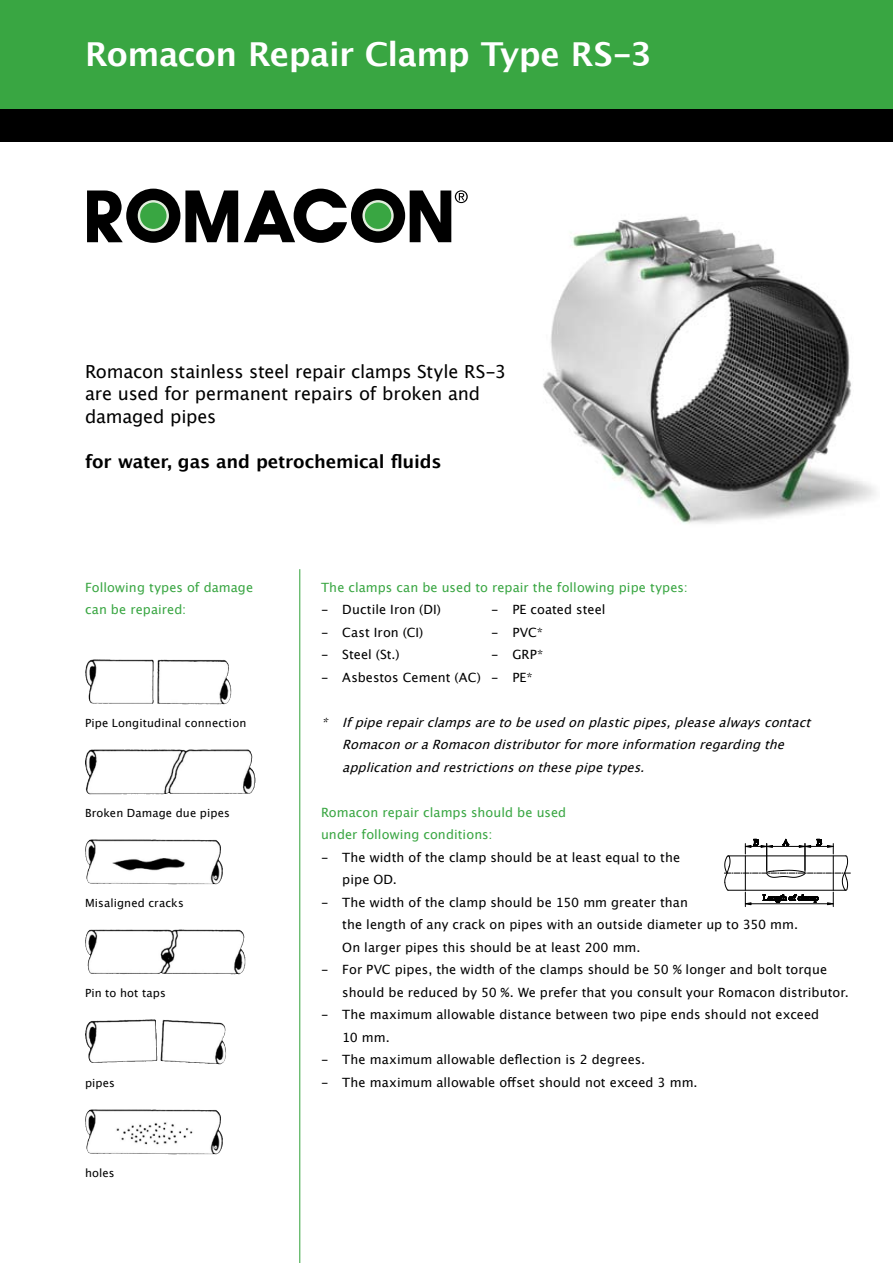
<style>
.page{position:relative;width:893px;height:1263px;background:#fff}
.page>*{position:absolute;margin:0;border:0;box-sizing:border-box;transform-origin:0 0}
.t1{font:700 33px "Lucida Grande";letter-spacing:-.015em;color:#fff}
.t2{font:18px/22.5px "Lucida Grande";letter-spacing:-.01em;color:#000}
.t3{font:700 18px "Lucida Grande";letter-spacing:-.015em;color:#000}
.t4{font:12.75px/22.5px "Lucida Grande";letter-spacing:.005em;color:#000}
.t5{font:italic 12.75px/22.5px "Lucida Grande";color:#000}
.t6{font:12.75px/22.5px "Lucida Grande";letter-spacing:.01em;color:#39a642}
.t7{font:11.25px "Lucida Grande";letter-spacing:.015em;color:#000}
</style>
<div class="page">
<img style="left:543px;top:216px;width:333px;height:308px">
<div style="left:0;top:0;width:893px;height:109px;background:#39a642"></div>
<div style="left:0;top:109px;width:893px;height:33px;background:#000"></div>
<div style="left:124px;top:187px;width:58px;height:58px;border:4px solid #fff;border-radius:50%"></div>
<div style="left:349px;top:187px;width:58px;height:58px;border:4px solid #fff;border-radius:50%"></div>
<svg style="left:87px;top:190px;width:40px;height:53px"></svg>
<div style="left:126px;top:189px;width:54px;height:54px;background:#000;border-radius:50%"></div>
<div style="left:351px;top:189px;width:54px;height:54px;background:#000;border-radius:50%"></div>
<svg style="left:181px;top:188px;width:171px;height:55px"></svg>
<div style="left:139px;top:201px;width:29px;height:29px;background:#39a642;border-radius:50%"></div>
<div style="left:138px;top:200px;width:31px;height:31px;border:2px solid #e1eedc;border-radius:50%"></div>
<div style="left:364px;top:201px;width:28px;height:29px;background:#39a642;border-radius:50%"></div>
<div style="left:362px;top:200px;width:32px;height:31px;border:2px solid #e1eedc;border-radius:50%"></div>
<svg style="left:406px;top:190px;width:62px;height:53px"></svg>
<hr style="left:299px;top:569px;width:1px;height:694px;background:#39a642">
<img style="left:85px;top:659px;width:112px;height:45px">
<img style="left:85px;top:749px;width:165px;height:45px">
<img style="left:85px;top:839px;width:138px;height:45px">
<img style="left:85px;top:929px;width:159px;height:45px">
<img style="left:85px;top:1019px;width:80px;height:44px">
<img style="left:85px;top:1109px;width:138px;height:45px">
<svg style="left:724px;top:838px;width:126px;height:69px"></svg>
<h1 class="t1" style="left:85px;top:28px;width:568px">Romacon Repair Clamp Type RS-3</h1>
<h2 class="t2" style="left:85px;top:360px;width:423px">Romacon stainless steel repair clamps Style RS-3 are used for permanent repairs of broken and damaged pipes</h2>
<h2 class="t3" style="left:85px;top:447px;width:358px">for water, gas and petrochemical fluids</h2>
<p class="t6" style="left:85px;top:576px;width:170px">Following types of damage can be repaired:</p>
<p class="t7" style="left:85px;top:716px;width:163px">Pipe Longitudinal connection</p>
<p class="t7" style="left:85px;top:806px;width:146px">Broken Damage due pipes</p>
<p class="t7" style="left:85px;top:896px;width:100px">Misaligned cracks</p>
<p class="t7" style="left:85px;top:986px;width:82px">Pin to hot taps</p>
<p class="t7" style="left:85px;top:1076px;width:31px">pipes</p>
<p class="t7" style="left:85px;top:1166px;width:31px">holes</p>
<p class="t6" style="left:321px;top:576px;width:368px">The clamps can be used to repair the following pipe types:</p>
<p class="t4" style="left:321px;top:598px;width:121px">- Ductile Iron (DI)</p>
<p class="t4" style="left:491px;top:598px;width:116px">- PE coated steel</p>
<p class="t4" style="left:321px;top:621px;width:104px">- Cast Iron (CI)</p>
<p class="t4" style="left:491px;top:621px;width:53px">- PVC*</p>
<p class="t4" style="left:321px;top:643px;width:80px">- Steel (St.)</p>
<p class="t4" style="left:491px;top:643px;width:54px">- GRP*</p>
<p class="t4" style="left:321px;top:666px;width:213px">- Asbestos Cement (AC) - PE*</p>
<p class="t5" style="left:342px;top:711px;width:476px;text-indent:-21px">* Ifpiperepairclampsaretobeusedonplasticpipes,pleasealwayscontact<br>RomaconoraRomacondistributorformoreinformationregardingthe applicationandrestrictionsonthesepipetypes.</p>
<p class="t6" style="left:321px;top:801px;width:247px">Romacon repair clamps should be used under following conditions:</p>
<p class="t4" style="left:342px;top:846px;width:339px;text-indent:-21px">- The width of the clamp should be at least equal to the pipe OD.</p>
<p class="t4" style="left:342px;top:891px;width:457px;text-indent:-21px">- The width of the clamp should be 150 mm greater than<br>the length of any crack on pipes with an outside diameter up to 350 mm.<br>On larger pipes this should be at least 200 mm.</p>
<p class="t4" style="left:342px;top:958px;width:508px;text-indent:-21px">- For PVC pipes, the width of the clamps should be 50 % longer and bolt torque should be reduced by 50 %. We prefer that you consult your Romacon distributor.</p>
<p class="t4" style="left:342px;top:1003px;width:478px;text-indent:-21px">- The maximum allowable distance between two pipe ends should not exceed<br>10 mm.</p>
<p class="t4" style="left:321px;top:1048px;width:326px">- The maximum allowable deflection is 2 degrees.</p>
<p class="t4" style="left:321px;top:1071px;width:378px">- The maximum allowable offset should not exceed 3 mm.</p>
</div>
